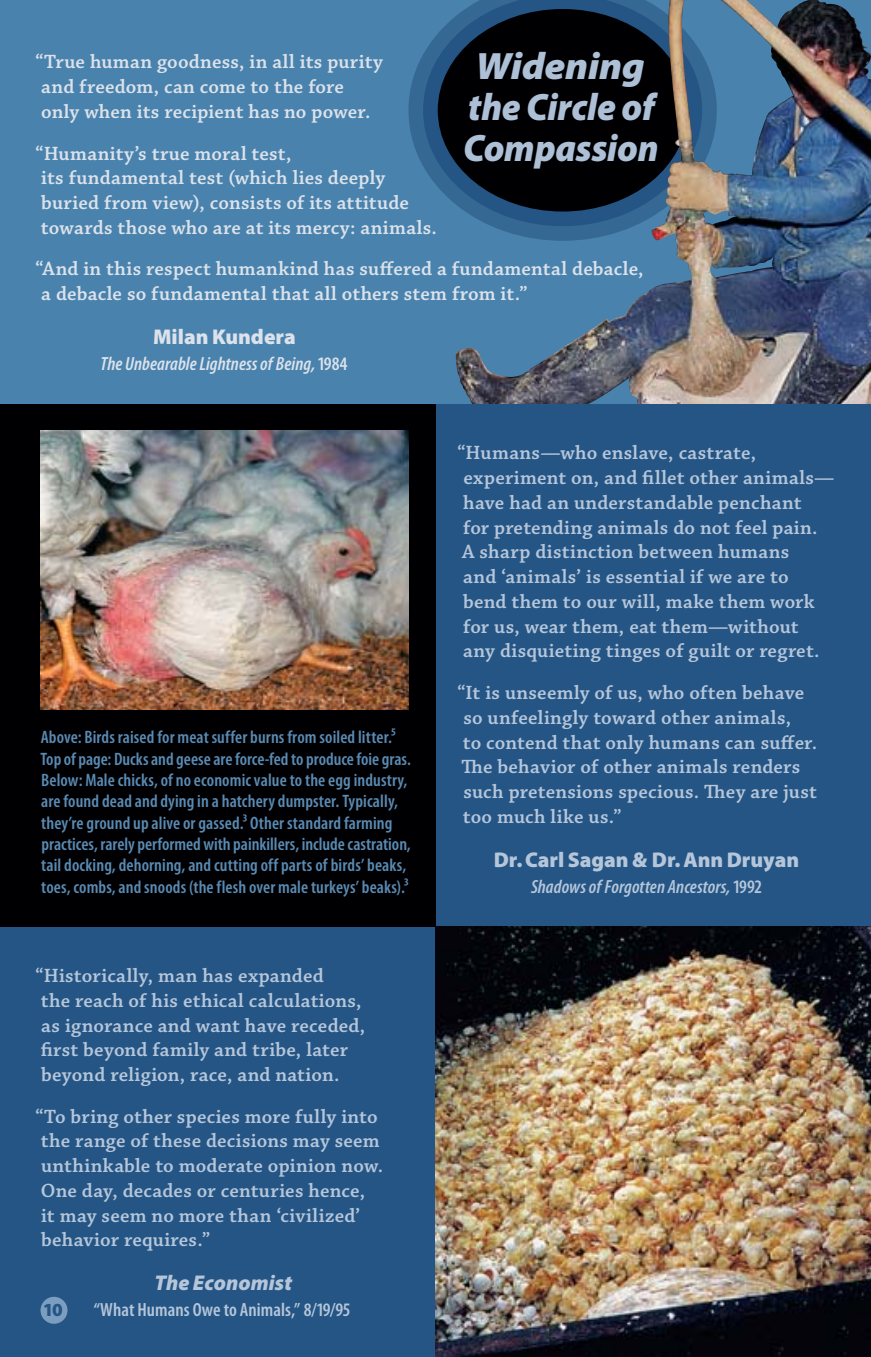
<style>
.page{position:relative;width:871px;height:1357px;background:#245584}
.page>*{position:absolute;margin:0;border:0;box-sizing:border-box;transform-origin:0 0}
.t1{font:italic 900 38.25px/41.2px "Myriad Pro";letter-spacing:-.01em;color:#adc0d6;text-align:center;scale:1.05 1}
.t2{font:900 21.38px "Myriad Pro";color:#b6c6da}
.t3{font:900 21.38px "Myriad Pro";color:#dbe2eb}
.t4{font:italic 900 21.38px "Myriad Pro";color:#b6c6da}
.t5{font:600 20.25px/24.8px "Chaparral Pro";letter-spacing:.01em;color:#b6c6da}
.t6{font:600 20.25px/24.8px "Chaparral Pro";letter-spacing:.01em;color:#dbe2eb}
.t7{font:italic 600 condensed 19.12px "Myriad Pro";color:#dbe2eb}
.t8{font:italic 600 condensed 19.12px "Myriad Pro";letter-spacing:.005em;color:#b6c6da}
.t9{font:600 condensed 19.12px "Myriad Pro";letter-spacing:.005em;color:#b6c6da}
.t10{font:900 18.45px "Myriad Pro";color:#245584}
.t11{font:600 condensed 18px/21.4px "Myriad Pro";letter-spacing:.005em;color:#5a8bb3}
.s1{font-style:normal}
</style>
<div class="page">
<div style="left:0;top:0;width:871px;height:404px;background:#4982ac"></div>
<svg style="left:408px;top:55px;width:15px;height:110px;fill:#366894"></svg>
<svg style="left:423px;top:16px;width:33px;height:188px"></svg>
<div style="left:438px;top:9px;width:249px;height:203px;background:#000002;border-radius:50%"></div>
<img style="left:435px;top:926px;width:436px;height:431px">
<div style="left:0;top:404px;width:435px;height:522px;background:#000002"></div>
<img style="left:40px;top:431px;width:368px;height:278px">
<img style="left:456px;top:0;width:415px;height:404px">
<div style="left:40px;top:1297px;width:28px;height:27px;background:#7b9ec0;border-radius:50%"></div>
<h1 class="t1" style="left:463px;top:49px;width:188px">Widening the Circle of<br>Compassion</h1>
<p class="t6" style="left:35px;top:51px;width:349px">“True human goodness, in all its purity and freedom, can come to the fore<br>only when its recipient has no power.</p>
<p class="t6" style="left:35px;top:142px;width:403px">“Humanity’s true moral test,<br>its fundamental test (which lies deeply buried from view), consists of its attitude towards those who are at its mercy: animals.</p>
<p class="t6" style="left:41px;top:258px;width:604px;text-indent:-6px">“And in this respect humankind has suffered a fundamental debacle, a debacle so fundamental that all others stem from it.”</p>
<p class="t3" style="left:153px;top:329px;width:144px">Milan Kundera</p>
<p class="t7" style="left:101px;top:356px;width:248px">The Unbearable Lightness of Being, <span class="s1">1984</span></p>
<p class="t11" style="left:40px;top:728px;width:372px">Above: Birds raised for meat suffer burns from soiled litter.5<br>Top of page: Ducks and geese are force-fed to produce foie gras.<br>Below: Male chicks, of no economic value to the egg industry, are found dead and dying in a hatchery dumpster. Typically, they’re ground up alive or gassed.3 Other standard farming practices, rarely performed with painkillers, include castration, tail docking, dehorning, and cutting off parts of birds’ beaks, toes, combs, and snoods (the flesh over male turkeys’ beaks).3</p>
<p class="t5" style="left:35px;top:965px;width:332px">“Historically, man has expanded<br>the reach of his ethical calculations, as ignorance and want have receded, first beyond family and tribe, later beyond relig ion, race, and nation.</p>
<p class="t5" style="left:35px;top:1105px;width:350px">“To bring other species more fully into the range of these decisions may seem unthinkable to moderate opinion now.<br>One day, decades or centuries hence,<br>it may seem no more than ‘civilized’ behavior requires.”</p>
<p class="t4" style="left:155px;top:1275px;width:139px">The Economist</p>
<p class="t9" style="left:94px;top:1302px;width:258px">“What Humans Owe to Animals,” 8/19/95</p>
<p class="t10" style="left:45px;top:1303px;width:20px">10</p>
<p class="t5" style="left:457px;top:442px;width:379px">“Humans—who enslave, castrate, experiment on, and fillet other animals— have had an understandable penchant<br>for pretending animals do not feel pain.<br>A sharp distinction between humans<br>and ‘animals’ is essential if we are to<br>bend them to our will, make them work for us, wear them, eat them—without<br>any disquieting tinges of guilt or regret.</p>
<p class="t5" style="left:457px;top:682px;width:362px">“It is unseemly of us, who often behave so unfeelingly toward other animals,<br>to contend that only humans can suffer.<br>The behavior of other animals renders such pretensions specious. They are just too much like us.”</p>
<p class="t2" style="left:494px;top:851px;width:307px">Dr. Carl Sagan &amp; Dr. Ann Druyan</p>
<p class="t8" style="left:531px;top:879px;width:230px">Shadows of Forgotten Ancestors, <span class="s1">1992</span></p>
</div>
